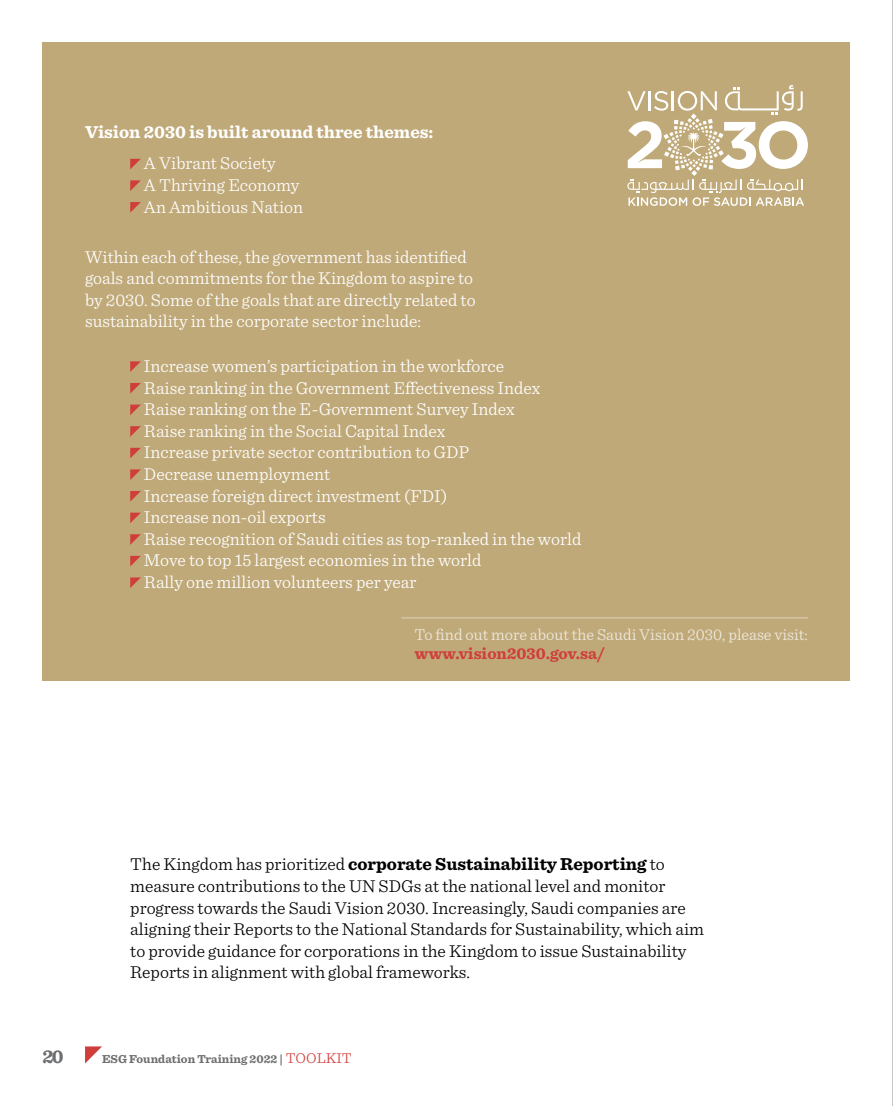
<style>
.page{position:relative;width:893px;height:1106px;background:#fff}
.page>*{position:absolute;margin:0;border:0;box-sizing:border-box;transform-origin:0 0}
.t1{font:700 19.5px "Sentinel";color:#6d6e70}
.t2{font:300 18px/21.6px "Sentinel";color:#fff}
.t3{font:300 18px/21.6px "Sentinel";color:#000}
.t4{font:700 18px "Sentinel";color:#fff}
.t5{font:300 16.5px "Sentinel";color:#efeade}
.t6{font:700 16.5px "Sentinel";color:#cf3e3b}
.t7{font:700 12px "Sentinel";color:#6d6e70}
.s1{font-weight:700}
.s2{font-weight:300;font-size:15px;color:#cf3e3b}
</style>
<div class="page">
<div style="left:43px;top:43px;width:807px;height:638px;background:#c0a979"></div>
<svg style="left:627px;top:85px;width:181px;height:121px"></svg>
<svg style="left:130px;top:361px;width:11px;height:11px"></svg>
<svg style="left:130px;top:383px;width:11px;height:10px"></svg>
<svg style="left:130px;top:404px;width:11px;height:11px"></svg>
<svg style="left:130px;top:426px;width:11px;height:11px"></svg>
<svg style="left:130px;top:448px;width:11px;height:10px"></svg>
<svg style="left:130px;top:469px;width:11px;height:11px"></svg>
<svg style="left:130px;top:491px;width:11px;height:10px"></svg>
<svg style="left:130px;top:512px;width:11px;height:11px"></svg>
<svg style="left:130px;top:534px;width:11px;height:11px"></svg>
<svg style="left:130px;top:556px;width:11px;height:10px"></svg>
<svg style="left:130px;top:577px;width:11px;height:11px"></svg>
<hr style="left:401px;top:617px;width:407px;height:1px;background:#dfd4bc">
<svg style="left:130px;top:159px;width:11px;height:10px"></svg>
<svg style="left:130px;top:180px;width:11px;height:11px"></svg>
<svg style="left:130px;top:202px;width:11px;height:11px"></svg>
<svg style="left:85px;top:1046px;width:17px;height:17px"></svg>
<hr style="left:892px;top:0;width:1px;height:1106px;background:#939598">
<p class="t4" style="left:85px;top:118px;width:350px">Vision 2030 is built around three themes:</p>
<p class="t2" style="left:144px;top:151px;width:161px">A Vibrant Society<br>A Thriving Economy<br>An Ambitious Nation</p>
<p class="t2" style="left:85px;top:244px;width:392px">Within each of these, the government has identified goals and commitments for the Kingdom to aspire to by 2030. Some of the goals that are directly related to sustainability in the corporate sector include:</p>
<p class="t2" style="left:144px;top:354px;width:439px">Increase women’s participation in the workforce<br>Raise ranking in the Government Effectiveness Index Raise ranking on the E-Government Survey Index<br>Raise ranking in the Social Capital Index<br>Increase private sector contribution to GDP<br>Decrease unemployment<br>Increase foreign direct investment (FDI)<br>Increase non-oil exports<br>Raise recognition of Saudi cities as top-ranked in the world Move to top 15 largest economies in the world<br>Rally one million volunteers per year</p>
<p class="t5" style="left:415px;top:621px;width:395px">To find out more about the Saudi Vision 2030, please visit:</p>
<p class="t6" style="left:415px;top:641px;width:192px">www.vision2030.gov.sa/</p>
<p class="t3" style="left:130px;top:852px;width:575px">The Kingdom has prioritized <span class="s1">corporate Sustainability Reporting</span> to measure contributions to the UN SDGs at the national level and monitor progress towards the Saudi Vision 2030. Increasingly, Saudi companies are aligning their Reports to the National Standards for Sustainability, which aim to provide guidance for corporations in the Kingdom to issue Sustainability Reports in alignment with global frameworks.</p>
<p class="t1" style="left:43px;top:1041px;width:23px">20</p>
<p class="t7" style="left:102px;top:1050px;width:251px">ESG Foundation Training 2022 | <span class="s2">TOOLKIT</span></p>
</div>
